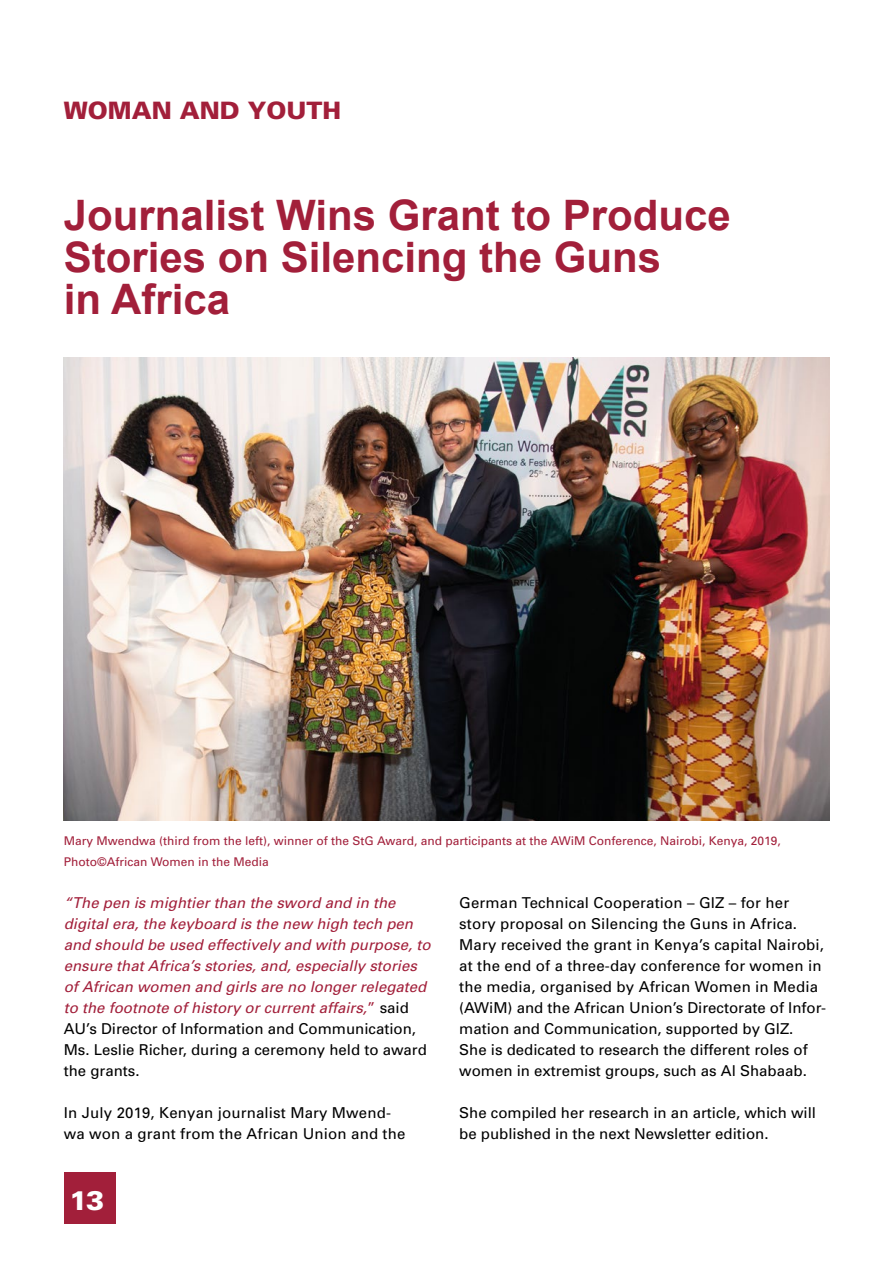
<style>
.page{position:relative;width:893px;height:1263px;background:#fff}
.page>*{position:absolute;margin:0;border:0;box-sizing:border-box;transform-origin:0 0}
.t1{font:700 42px/42px "Arial";color:#a21f3a}
.t2{font:900 27px "Univers";color:#fff}
.t3{font:900 24px "Univers";color:#a21f3a}
.t4{font:15px/21px "Univers";letter-spacing:.01em;color:#000}
.t5{font:italic 15px/21px "Univers";color:#a21f3a}
.t6{font:12px/21px "Univers";color:#a21f3a}
.s1{font-style:normal}
.s2{font-style:normal;color:#000}
</style>
<div class="page">
<div style="left:64px;top:1172px;width:51px;height:51px;background:#a21f3a"></div>
<img style="left:64px;top:357px;width:765px;height:464px">
<h3 class="t3" style="left:64px;top:95px;width:279px">WOMAN AND YOUTH</h3>
<h1 class="t1" style="left:64px;top:196px;width:669px">Journalist Wins Grant to Produce<br>Stories on Silencing the Guns<br>in Africa</h1>
<p class="t6" style="left:64px;top:830px;width:719px">Mary Mwendwa (third from the left), winner of the StG Award, and participants at the AWiM Conference, Nairobi, Kenya, 2019,<br>Photo©African Women in the Media</p>
<p class="t5" style="left:64px;top:892px;width:368px">“The pen is mightier than the sword and in the digital era, the keyboard is the new high tech pen and should be used effectively and with purpose, to ensure that Africa’s stories, and, especially stories of African women and girls are no longer relegated to the footnote of history or current affairs,<span class="s1">”</span> <span class="s2">said AU’s Director of Information and Communication, Ms. Leslie Richer, during a ceremony held to award the grants.</span></p>
<p class="t4" style="left:64px;top:1102px;width:343px">In July 2019, Kenyan journalist Mary Mwend&shy;wa won a grant from the African Union and the</p>
<p class="t4" style="left:459px;top:892px;width:368px">German Technical Cooperation – GIZ – for her story proposal on Silencing the Guns in Africa.<br>Mary received the grant in Kenya’s capital Nairobi, at the end of a three-day conference for women in the media, organised by African Women in Media (AWiM) and the African Union’s Directorate of Infor&shy;mation and Communication, supported by GIZ.<br>She is dedicated to research the different roles of women in extremist groups, such as Al Shabaab.</p>
<p class="t4" style="left:459px;top:1102px;width:358px">She compiled her research in an article, which will be published in the next Newsletter edition.</p>
<h2 class="t2" style="left:69px;top:1183px;width:37px">13</h2>
</div>
